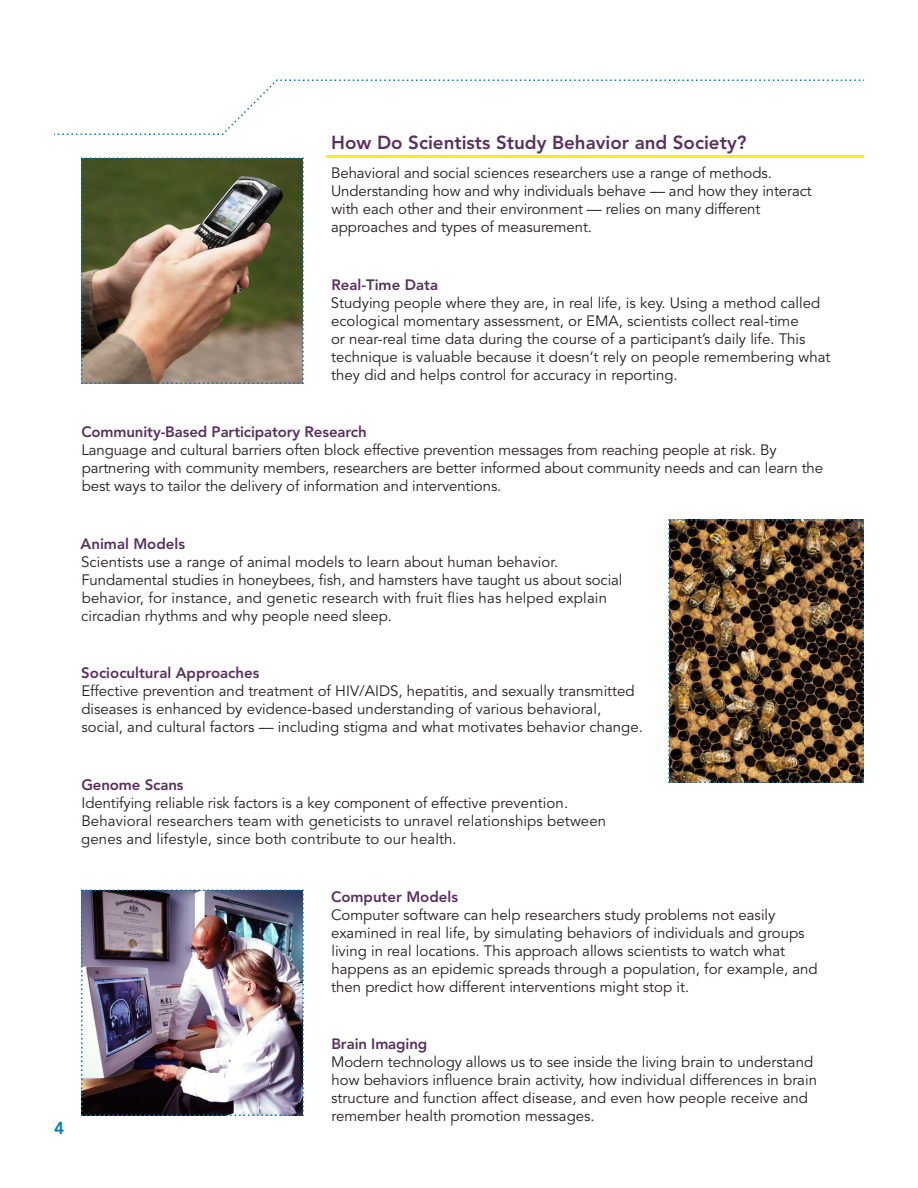
<style>
.page{position:relative;width:918px;height:1188px;background:#fff}
.page>*{position:absolute;margin:0;border:0;box-sizing:border-box;transform-origin:0 0}
.H1__11_5___13{font:800 18.75px "Avenir LT Std";color:#593060}
.t1{font:800 17.25px "Avenir LT Std";color:#007bbc}
.Body_Copy__10_12{font:15px/18px "Avenir LT Std";color:#231f20}
.s1{font-weight:800;color:#593060}
</style>
<div class="page">
<svg style="left:54px;top:79px;width:810px;height:56px"></svg>
<img style="left:81px;top:157px;width:223px;height:227px">
<img style="left:668px;top:519px;width:196px;height:264px">
<img style="left:81px;top:889px;width:223px;height:227px">
<hr style="left:327px;top:155px;width:537px;height:3px;background:#ffea1b">
<p class="H1__11_5___13" style="left:331px;top:132px;width:417px">How Do Scientists Study Behavior and Society?</p>
<p class="Body_Copy__10_12" style="left:331px;top:164px;width:482px">Behavioral and social sciences researchers use a range of methods.<br>Understanding how and why individuals behave — and how they interact with each other and their environment — relies on many different approaches and types of measurement.</p>
<p class="Body_Copy__10_12" style="left:331px;top:276px;width:501px"><span class="s1">Real-Time Data<br></span>Studying people where they are, in real life, is key. Using a method called ecological momentary assessment, or EMA, scientists collect real-time<br>or near-real time data during the course of a participant’s daily life. This technique is valuable because it doesn’t rely on people remembering what they did and helps control for accuracy in reporting.</p>
<p class="Body_Copy__10_12" style="left:81px;top:423px;width:743px"><span class="s1">Community-Based Participatory Research<br></span>Language and cultural barriers often block effective prevention messages from reaching people at risk. By partnering with community members, researchers are better informed about community needs and can learn the best ways to tailor the delivery of information and interventions.</p>
<p class="Body_Copy__10_12" style="left:81px;top:535px;width:543px"><span class="s1">Animal Models<br></span>Scientists use a range of animal models to learn about human behavior.<br>Fundamental studies in honeybees, fish, and hamsters have taught us about social behavior, for instance, and genetic research with fruit flies has helped explain circadian rhythms and why people need sleep.</p>
<p class="Body_Copy__10_12" style="left:81px;top:665px;width:563px"><span class="s1">Sociocultural Approaches<br></span>Effective prevention and treatment of HIV/AIDS, hepatitis, and sexually transmitted diseases is enhanced by evidence-based understanding of various behavioral, social, and cultural factors — including stigma and what motivates behavior change.</p>
<p class="t1" style="left:54px;top:1118px;width:12px">4</p>
<p class="Body_Copy__10_12" style="left:81px;top:776px;width:526px"><span class="s1">Genome Scans<br></span>Identifying reliable risk factors is a key component of effective prevention.<br>Behavioral researchers team with geneticists to unravel relationships between genes and lifestyle, since both contribute to our health.</p>
<p class="Body_Copy__10_12" style="left:331px;top:888px;width:488px"><span class="s1">Computer Models<br></span>Computer software can help researchers study problems not easily examined in real life, by simulating behaviors of individuals and groups living in real locations. This approach allows scientists to watch what happens as an epidemic spreads through a population, for example, and then predict how different interventions might stop it.</p>
<p class="Body_Copy__10_12" style="left:331px;top:1035px;width:487px"><span class="s1">Brain Imaging<br></span>Modern technology allows us to see inside the living brain to understand how behaviors influence brain activity, how individual differences in brain structure and function affect disease, and even how people receive and remember health promotion messages.</p>
</div>
